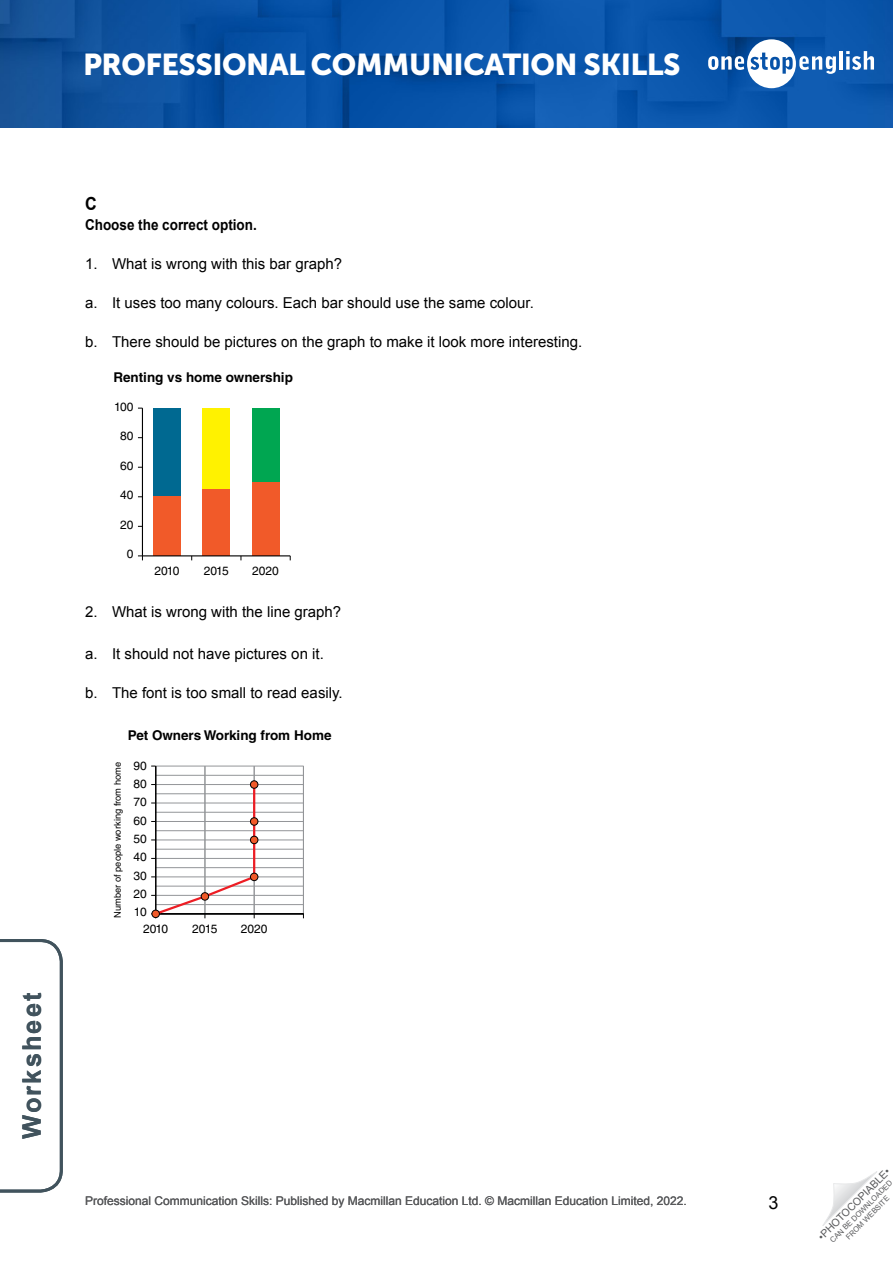
<style>
.page{position:relative;width:893px;height:1263px;background:#fff}
.page>*{position:absolute;margin:0;border:0;box-sizing:border-box;transform-origin:0 0}
.t1{font:30px "Museo Sans 900";letter-spacing:-.015em;color:#fff}
.t2{font:700 25.5px "Arial";letter-spacing:.08em;color:#41535d}
.t3{font:18px "Arial";color:#000}
.TN__Body_alpha_text{font:700 18px "Arial";color:#000;scale:.9 1}
.WS__Body_text_number{font:15px "Arial";color:#000}
.TN__Body_text_Intro{font:700 15px "Arial";color:#000;scale:.9 1}
.t4{font:700 13.5px "Helvetica LT Std";color:#000}
.t5{font:12px "Arial";color:#58595b}
.t6{font:12px/18.3px "Helvetica LT Std";color:#000}
.t7{font:10.5px "Arial";color:#58595b}
.t8{font:9.3px "Helvetica LT Std";color:#000}
.t9{font:7.5px/9px "Arial";color:#58595b;text-align:center}
</style>
<div class="page">
<svg style="left:822px;top:1171px;width:55px;height:55px"></svg>
<img style="left:0;top:0;width:893px;height:128px">
<svg style="left:708px;top:39px;width:128px;height:49px"></svg>
<hr style="left:839px;top:51px;width:4px;height:19px;background:#fff">
<svg style="left:846px;top:51px;width:28px;height:19px"></svg>
<svg style="left:0;top:939px;width:63px;height:254px"></svg>
<hr style="left:142px;top:408px;width:1px;height:148px;background:#000">
<svg style="left:138px;top:555px;width:5px;height:5px"></svg>
<div style="left:154px;top:408px;width:27px;height:89px;background:#006991"></div>
<div style="left:203px;top:408px;width:27px;height:81px;background:#fff200"></div>
<div style="left:252px;top:408px;width:27px;height:74px;background:#00a651"></div>
<div style="left:154px;top:497px;width:27px;height:59px;background:#f15a29"></div>
<div style="left:203px;top:489px;width:27px;height:67px;background:#f15a29"></div>
<div style="left:252px;top:482px;width:27px;height:74px;background:#f15a29"></div>
<hr style="left:142px;top:555px;width:148px;height:1px;background:#000">
<svg style="left:151px;top:765px;width:153px;height:153px"></svg>
<div style="left:152px;top:910px;width:7px;height:7px;background:#f15a29;border-radius:50%"></div>
<div style="left:152px;top:910px;width:8px;height:8px;border:1px solid #000;border-radius:50%"></div>
<div style="left:201px;top:893px;width:8px;height:7px;background:#f15a29;border-radius:50%"></div>
<div style="left:201px;top:892px;width:8px;height:8px;border:1px solid #000;border-radius:50%"></div>
<div style="left:250px;top:873px;width:8px;height:8px;background:#f15a29;border-radius:50%"></div>
<div style="left:250px;top:873px;width:8px;height:8px;border:1px solid #000;border-radius:50%"></div>
<div style="left:250px;top:836px;width:8px;height:8px;background:#f15a29;border-radius:50%"></div>
<div style="left:250px;top:836px;width:8px;height:8px;border:1px solid #000;border-radius:50%"></div>
<div style="left:250px;top:818px;width:8px;height:7px;background:#f15a29;border-radius:50%"></div>
<div style="left:250px;top:817px;width:8px;height:9px;border:1px solid #000;border-radius:50%"></div>
<div style="left:250px;top:781px;width:8px;height:7px;background:#f15a29;border-radius:50%"></div>
<div style="left:250px;top:780px;width:8px;height:9px;border:1px solid #000;border-radius:50%"></div>
<h1 class="t1" style="left:83px;top:47px;width:599px">PROFESSIONAL COMMUNICATION SKILLS</h1>
<h2 class="t2" style="left:15px;top:1139px;width:148px;rotate:-90deg">Worksheet</h2>
<p class="TN__Body_alpha_text" style="left:85px;top:192px;width:14px">C</p>
<p class="TN__Body_text_Intro" style="left:85px;top:214px;width:192px">Choose the correct option.</p>
<p class="WS__Body_text_number" style="left:85px;top:253px;width:259px">1. What is wrong with this bar graph?</p>
<p class="WS__Body_text_number" style="left:85px;top:292px;width:450px">a. It uses too many colours. Each bar should use the same colour.</p>
<p class="WS__Body_text_number" style="left:85px;top:331px;width:499px">b. There should be pictures on the graph to make it look more interesting.</p>
<p class="t4" style="left:114px;top:369px;width:181px">Renting vs home ownership</p>
<p class="t6" style="left:114px;top:397px;width:21px">100</p>
<p class="t6" style="left:120px;top:427px;width:15px">80</p>
<p class="t6" style="left:120px;top:456px;width:15px">60</p>
<p class="t6" style="left:120px;top:486px;width:15px">40</p>
<p class="t6" style="left:120px;top:515px;width:15px">20</p>
<p class="t6" style="left:127px;top:545px;width:8px">0</p>
<p class="t6" style="left:155px;top:562px;width:27px">2010</p>
<p class="t6" style="left:204px;top:562px;width:27px">2015</p>
<p class="t6" style="left:252px;top:562px;width:28px">2020</p>
<p class="WS__Body_text_number" style="left:85px;top:602px;width:258px">2. What is wrong with the line graph?</p>
<p class="WS__Body_text_number" style="left:85px;top:643px;width:240px">a. It should not have pictures on it.</p>
<p class="WS__Body_text_number" style="left:85px;top:682px;width:259px">b. The font is too small to read easily.</p>
<p class="t4" style="left:128px;top:727px;width:205px">Pet Owners Working from Home</p>
<p class="t8" style="left:112px;top:918px;width:157px;rotate:-90deg">Number of people working from home</p>
<p class="t6" style="left:133px;top:756px;width:15px">90<br>80</p>
<p class="t6" style="left:133px;top:793px;width:15px">70</p>
<p class="t6" style="left:133px;top:811px;width:15px">60</p>
<p class="t6" style="left:133px;top:848px;width:15px">40</p>
<p class="t6" style="left:133px;top:830px;width:15px">50</p>
<p class="t6" style="left:133px;top:866px;width:15px">30<br>20</p>
<p class="t6" style="left:143px;top:919px;width:27px">2010</p>
<p class="t6" style="left:192px;top:919px;width:27px">2015</p>
<p class="t6" style="left:241px;top:919px;width:28px">2020</p>
<p class="t6" style="left:134px;top:903px;width:14px">10</p>
<p class="t5" style="left:85px;top:1193px;width:603px">Professional Communication Skills: Published by Macmillan Education Ltd. © Macmillan Education Limited, 2022.</p>
<p class="t3" style="left:769px;top:1191px;width:12px">3</p>
<p class="t7" style="left:815px;top:1233px;width:99px;rotate:-45deg">•PHOTOCOPIABLE•</p>
<p class="t9" style="left:828px;top:1238px;width:86px;rotate:-45deg">CAN BE DOWNLOADED<br>FROM WEBSITE</p>
</div>
